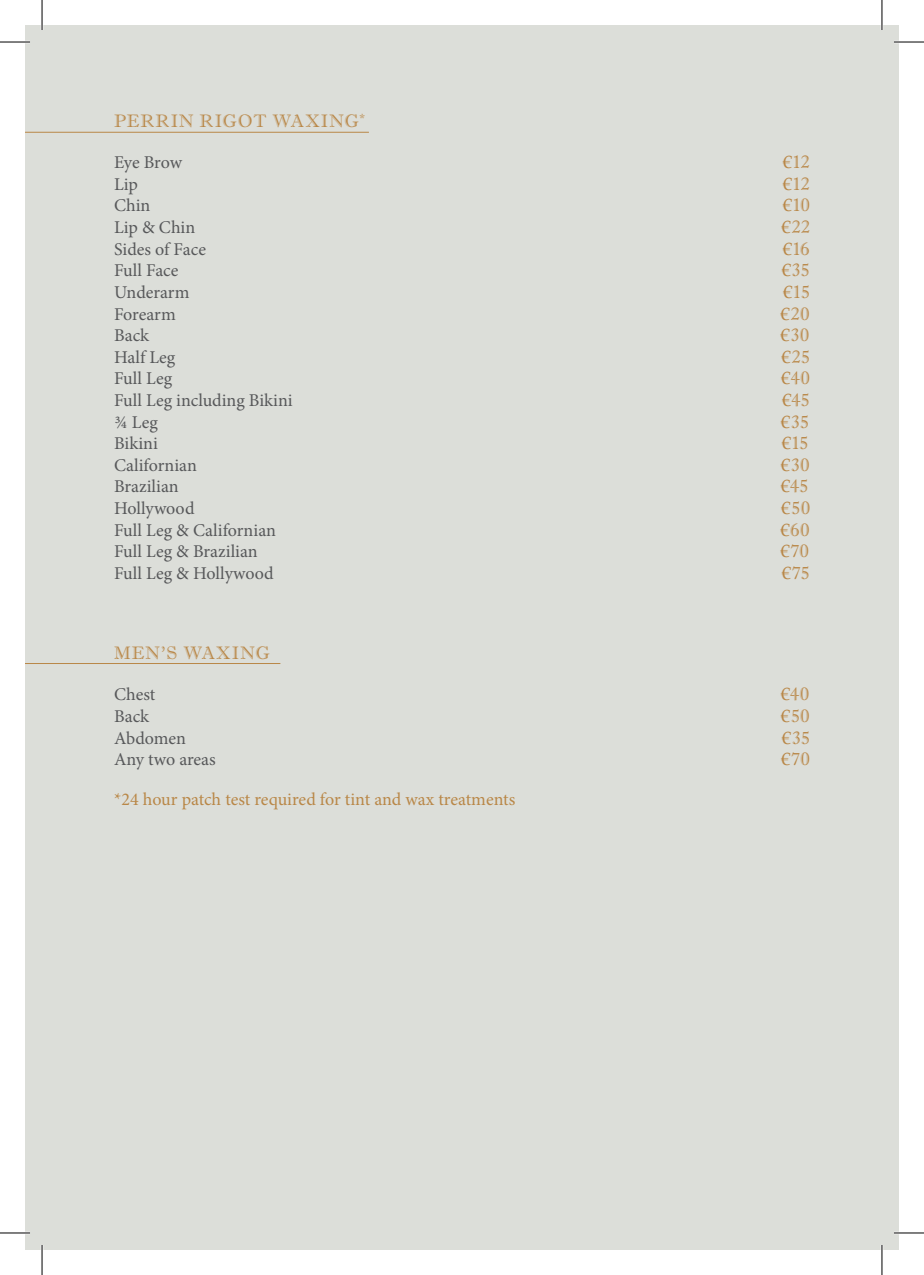
<style>
.page{position:relative;width:924px;height:1275px;background:#fff}
.page>*{position:absolute;margin:0;border:0;box-sizing:border-box;transform-origin:0 0}
.t1{font:18px "Minion Pro";color:#57585a}
.t2{font:18px "Imprint MT Shadow";letter-spacing:.025em;color:#b98747}
.t3{font:18px "Minion Pro";letter-spacing:-.005em;color:#b98747}
.t4{font:18px "Imprint MT Shadow";letter-spacing:.065em;color:#b98747}
.s1{font-family:"Book Antiqua"}
</style>
<div class="page">
<div style="left:25px;top:25px;width:873px;height:1225px;background:#dcded9"></div>
<hr style="left:25px;top:132px;width:344px;height:1px;background:#b98747">
<hr style="left:25px;top:663px;width:255px;height:1px;background:#b98747">
<hr style="left:0;top:41px;width:30px;height:2px;background:#fff">
<hr style="left:893px;top:41px;width:30px;height:2px;background:#fff">
<hr style="left:0;top:1231px;width:30px;height:3px;background:#fff">
<hr style="left:893px;top:1231px;width:30px;height:3px;background:#fff">
<hr style="left:41px;top:0;width:2px;height:30px;background:#fff">
<hr style="left:41px;top:1245px;width:2px;height:30px;background:#fff">
<hr style="left:880px;top:0;width:2px;height:30px;background:#fff">
<hr style="left:880px;top:1245px;width:2px;height:30px;background:#fff">
<hr style="left:0;top:42px;width:30px;height:1px;background:#000">
<hr style="left:893px;top:42px;width:30px;height:1px;background:#000">
<hr style="left:0;top:1232px;width:30px;height:1px;background:#000">
<hr style="left:893px;top:1232px;width:30px;height:1px;background:#000">
<hr style="left:42px;top:0;width:1px;height:30px;background:#000">
<hr style="left:42px;top:1245px;width:1px;height:30px;background:#000">
<hr style="left:881px;top:0;width:1px;height:30px;background:#000">
<hr style="left:881px;top:1245px;width:1px;height:30px;background:#000">
<p class="t4" style="left:114px;top:110px;width:252px">PERRIN RIGOT WAXING<sup>*</sup></p>
<p class="t1" style="left:114px;top:150px;width:69px">Eye Brow</p>
<p class="t2" style="left:782px;top:152px;width:28px"><span class="s1">€</span>12</p>
<p class="t1" style="left:114px;top:172px;width:25px">Lip</p>
<p class="t2" style="left:782px;top:173px;width:28px"><span class="s1">€</span>12</p>
<p class="t1" style="left:114px;top:194px;width:38px">Chin</p>
<p class="t2" style="left:782px;top:195px;width:28px"><span class="s1">€</span>10</p>
<p class="t1" style="left:114px;top:215px;width:83px">Lip &amp; Chin</p>
<p class="t2" style="left:781px;top:216px;width:29px"><span class="s1">€</span>22</p>
<p class="t1" style="left:114px;top:237px;width:93px">Sides of Face</p>
<p class="t2" style="left:782px;top:238px;width:28px"><span class="s1">€</span>16</p>
<p class="t1" style="left:114px;top:258px;width:66px">Full Face</p>
<p class="t2" style="left:781px;top:260px;width:29px"><span class="s1">€</span>35</p>
<p class="t1" style="left:114px;top:280px;width:77px">Underarm</p>
<p class="t2" style="left:783px;top:281px;width:28px"><span class="s1">€</span>15</p>
<p class="t1" style="left:114px;top:302px;width:63px">Forearm</p>
<p class="t2" style="left:780px;top:303px;width:30px"><span class="s1">€</span>20</p>
<p class="t1" style="left:114px;top:323px;width:37px">Back</p>
<p class="t2" style="left:780px;top:324px;width:30px"><span class="s1">€</span>30</p>
<p class="t1" style="left:114px;top:345px;width:63px">Half Leg</p>
<p class="t2" style="left:781px;top:346px;width:30px"><span class="s1">€</span>25</p>
<p class="t1" style="left:114px;top:366px;width:60px">Full Leg</p>
<p class="t2" style="left:781px;top:368px;width:29px"><span class="s1">€</span>40</p>
<p class="t1" style="left:114px;top:388px;width:180px">Full Leg including Bikini</p>
<p class="t2" style="left:782px;top:389px;width:29px"><span class="s1">€</span>45</p>
<p class="t1" style="left:114px;top:410px;width:45px">¾ Leg</p>
<p class="t2" style="left:781px;top:411px;width:29px"><span class="s1">€</span>35</p>
<p class="t1" style="left:114px;top:431px;width:45px">Bikini</p>
<p class="t2" style="left:781px;top:432px;width:28px"><span class="s1">€</span>15</p>
<p class="t1" style="left:114px;top:453px;width:84px">Californian</p>
<p class="t2" style="left:780px;top:454px;width:30px"><span class="s1">€</span>30</p>
<p class="t1" style="left:114px;top:474px;width:66px">Brazilian</p>
<p class="t2" style="left:781px;top:476px;width:29px"><span class="s1">€</span>45</p>
<p class="t1" style="left:114px;top:496px;width:82px">Hollywood</p>
<p class="t2" style="left:781px;top:497px;width:30px"><span class="s1">€</span>50</p>
<p class="t1" style="left:114px;top:518px;width:163px">Full Leg &amp; Californian</p>
<p class="t2" style="left:780px;top:519px;width:30px"><span class="s1">€</span>60</p>
<p class="t1" style="left:114px;top:539px;width:145px">Full Leg &amp; Brazilian</p>
<p class="t2" style="left:780px;top:540px;width:30px"><span class="s1">€</span>70</p>
<p class="t1" style="left:114px;top:561px;width:161px">Full Leg &amp; Hollywood</p>
<p class="t2" style="left:781px;top:562px;width:29px"><span class="s1">€</span>75</p>
<p class="t4" style="left:114px;top:642px;width:157px">MEN’S WAXING</p>
<p class="t1" style="left:114px;top:682px;width:43px">Chest</p>
<p class="t2" style="left:780px;top:683px;width:29px"><span class="s1">€</span>40</p>
<p class="t1" style="left:114px;top:704px;width:37px">Back</p>
<p class="t2" style="left:780px;top:705px;width:30px"><span class="s1">€</span>50</p>
<p class="t1" style="left:114px;top:726px;width:73px">Abdomen</p>
<p class="t2" style="left:781px;top:727px;width:29px"><span class="s1">€</span>35</p>
<p class="t1" style="left:114px;top:747px;width:103px">Any two areas</p>
<p class="t2" style="left:781px;top:748px;width:30px"><span class="s1">€</span>70</p>
<p class="t3" style="left:114px;top:787px;width:402px">*24 hour patch test required for tint and wax treatments</p>
</div>
